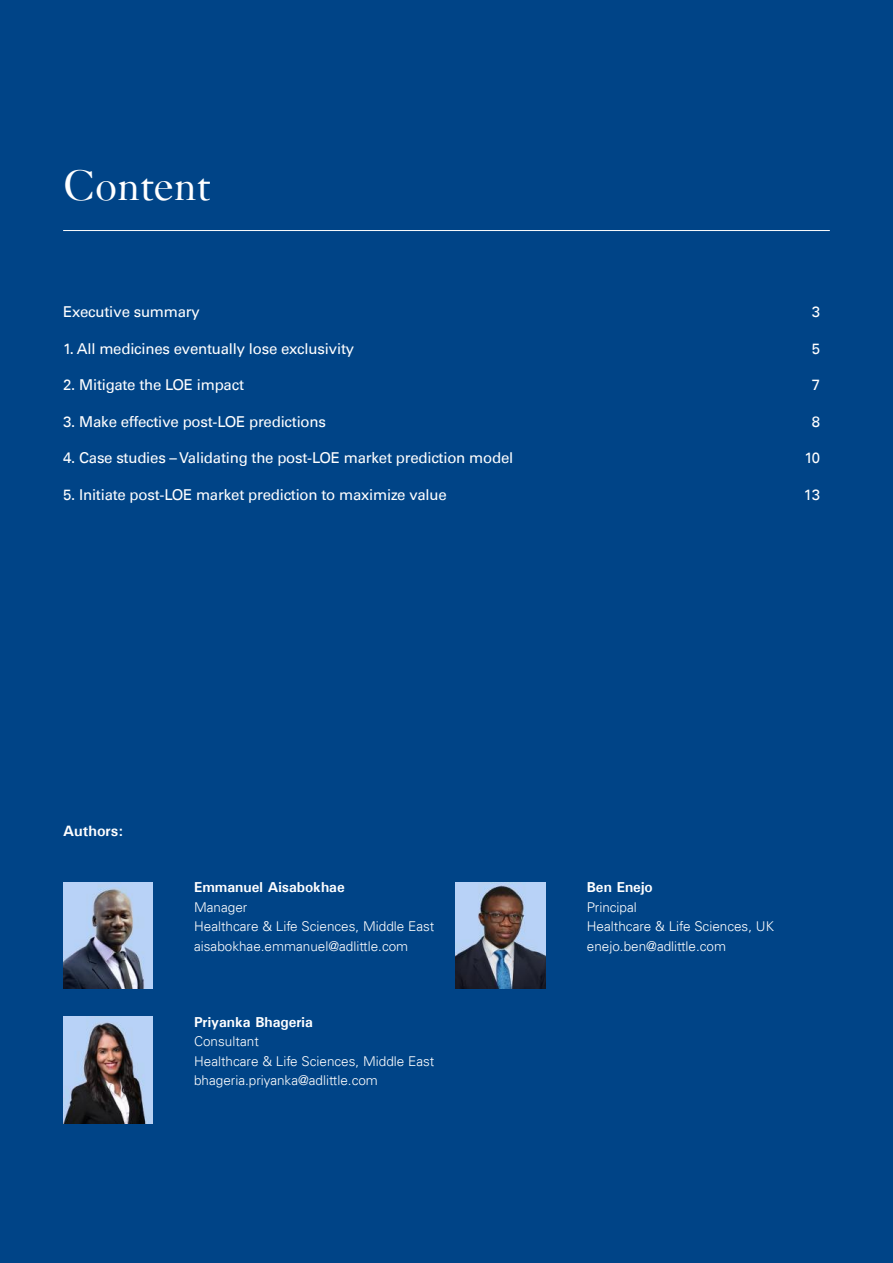
<style>
.page{position:relative;width:893px;height:1263px;background:#004487}
.page>*{position:absolute;margin:0;border:0;box-sizing:border-box;transform-origin:0 0}
.t1{font:45px "Janson";color:#fff}
.t2{font:15px "Univers LT";letter-spacing:-.015em;color:#fff}
.t3{font:700 15px "Univers";color:#fff}
.t4{font:700 14.4px "Univers";color:#fff}
.t5{font:300 13.5px/19.5px "Univers LT";color:#fff}
</style>
<div class="page">
<hr style="left:63px;top:230px;width:767px;height:1px;background:#fff">
<img style="left:63px;top:882px;width:89px;height:106px">
<img style="left:63px;top:1017px;width:89px;height:106px">
<img style="left:456px;top:882px;width:89px;height:106px">
<h1 class="t1" style="left:63px;top:159px;width:149px">Content</h1>
<p class="t2" style="left:63px;top:303px;width:138px">Executive summary</p>
<p class="t2" style="left:812px;top:303px;width:10px">3</p>
<p class="t2" style="left:63px;top:339px;width:292px">1. All medicines eventually lose exclusivity</p>
<p class="t2" style="left:812px;top:339px;width:10px">5</p>
<p class="t2" style="left:63px;top:376px;width:182px">2. Mitigate the LOE impact</p>
<p class="t2" style="left:812px;top:376px;width:10px">7</p>
<p class="t2" style="left:63px;top:412px;width:264px">3. Make effective post-LOE predictions</p>
<p class="t2" style="left:812px;top:412px;width:10px">8</p>
<p class="t2" style="left:63px;top:449px;width:452px">4. Case studies – Validating the post-LOE market prediction model</p>
<p class="t2" style="left:804px;top:449px;width:17px">10</p>
<p class="t2" style="left:63px;top:485px;width:385px">5. Initiate post-LOE market prediction to maximize value</p>
<p class="t2" style="left:804px;top:485px;width:18px">13</p>
<p class="t3" style="left:63px;top:821px;width:62px">Authors:</p>
<p class="t4" style="left:194px;top:878px;width:152px">Emmanuel Aisabokhae</p>
<p class="t5" style="left:194px;top:897px;width:242px">Manager<br>Healthcare &amp; Life Sciences, Middle East aisabokhae.emmanuel@adlittle.com</p>
<p class="t4" style="left:194px;top:1013px;width:120px">Priyanka Bhageria</p>
<p class="t5" style="left:194px;top:1032px;width:242px">Consultant<br>Healthcare &amp; Life Sciences, Middle East bhageria.priyanka@adlittle.com</p>
<p class="t4" style="left:587px;top:878px;width:67px">Ben Enejo</p>
<p class="t5" style="left:587px;top:897px;width:188px">Principal<br>Healthcare &amp; Life Sciences, UK enejo.ben@adlittle.com</p>
</div>
